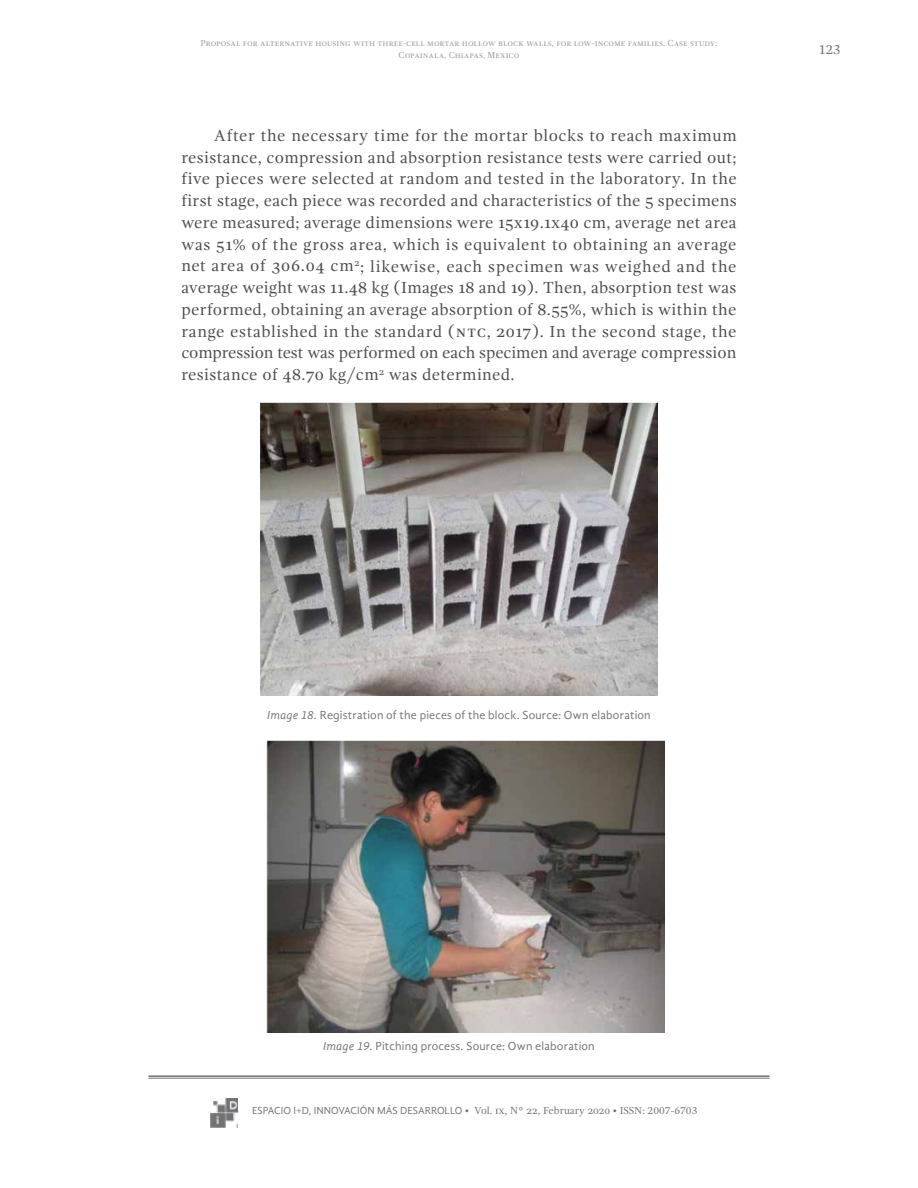
<style>
.page{position:relative;width:918px;height:1188px;background:#fff}
.page>*{position:absolute;margin:0;border:0;box-sizing:border-box;transform-origin:0 0}
.t1{font:16.5px/21.8px "Gandhi Serif";letter-spacing:.015em;color:#4b4b4d;text-align:justify}
.t2{font:13.5px "Gandhi Serif";color:#707172}
.t3{font:12px "Gandhi Sans";letter-spacing:.015em;color:#707172}
.t4{font:10.5px "Gandhi Serif";color:#707172}
.t5{font:9px/12px "Gandhi Serif";color:#9c9e9f;text-align:center}
.s1{font-style:italic}
.s2{font-family:"Gandhi Sans"}
</style>
<div class="page">
<hr style="left:148px;top:1075px;width:622px;height:2px;background:#707172">
<hr style="left:148px;top:1078px;width:622px;height:1px;background:#707172">
<img style="left:211px;top:1098px;width:27px;height:29px">
<img style="left:260px;top:402px;width:398px;height:293px">
<img style="left:267px;top:740px;width:397px;height:293px">
<p class="t5" style="left:201px;top:37px;width:518px">Proposal for alternative housing with three-cell mortar hollow block walls, for low-income families. Case study:<br>Copainala, Chiapas, Mexico</p>
<p class="t2" style="left:818px;top:42px;width:24px">123</p>
<p class="t1" style="left:181px;top:125px;width:557px;text-indent:32px">After the necessary time for the mortar blocks to reach maximum resistance, compression and absorption resistance tests were carried out; five pieces were selected at random and tested in the laboratory. In the first stage, each piece was recorded and characteristics of the 5 specimens were measured; average dimensions were 15x19.1x40 cm, average net area was 51% of the gross area, which is equivalent to obtaining an average net area of 306.04 cm<sup>2</sup>; likewise, each specimen was weighed and the average weight was 11.48 kg (Images 18 and 19). Then, absorption test was performed, obtaining an average absorption of 8.55%, which is within the range established in the standard (ntc, 2017). In the second stage, the compression test was performed on each specimen and average compression resistance of 48.70 kg/cm<sup>2</sup> was determined.</p>
<p class="t3" style="left:267px;top:708px;width:385px"><span class="s1">Image 18.</span> Registration of the pieces of the block. Source: Own elaboration</p>
<p class="t3" style="left:323px;top:1039px;width:273px"><span class="s1">Image 19.</span> Pitching process. Source: Own elaboration</p>
<p class="t4" style="left:252px;top:1105px;width:447px"><span class="s2">ESPACIO I+D, INNOVACIÓN MÁS DESARROLLO</span> <span class="s1">•</span> Vol. ix, N° 22, February 2020 • ISSN: 2007-6703</p>
</div>
